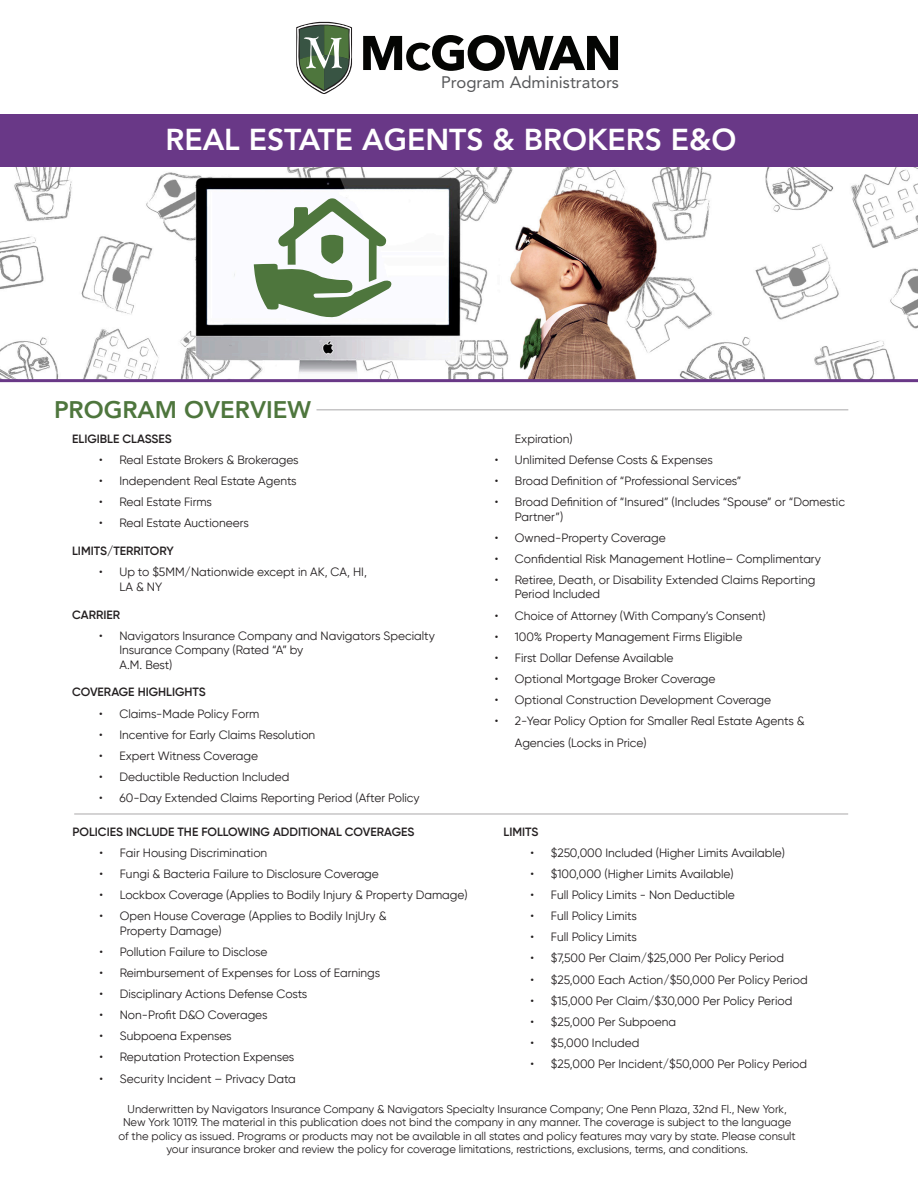
<style>
.page{position:relative;width:918px;height:1188px;background:#fff}
.page>*{position:absolute;margin:0;border:0;box-sizing:border-box;transform-origin:0 0}
.t1{font:800 30px "Avenir LT Std";color:#fff}
.t2{font:800 24px "Avenir";color:#4e763d}
.t3{font:16.65px "Avenir LT Std";color:#57585a}
.t4{font:12px/14.4px "Gilroy";color:#231f20}
.t5{font:600 12px "Gilroy";color:#231f20}
.t6{font:11.25px/13.5px "Gilroy";color:#231f20;text-align:center}
</style>
<div class="page">
<img style="left:0;top:167px;width:918px;height:212px">
<div style="left:0;top:114px;width:918px;height:53px;background:#693887"></div>
<svg style="left:363px;top:35px;width:255px;height:36px"></svg>
<svg style="left:296px;top:22px;width:56px;height:72px"></svg>
<hr style="left:0;top:379px;width:918px;height:3px;background:#693887">
<svg style="left:254px;top:198px;width:137px;height:120px"></svg>
<hr style="left:74px;top:813px;width:774px;height:2px;background:#231f20">
<hr style="left:316px;top:409px;width:532px;height:2px;background:#231f20">
<p class="t3" style="left:441px;top:73px;width:179px">Program Administrators</p>
<p class="t1" style="left:165px;top:122px;width:573px">REAL ESTATE AGENTS &amp; BROKERS E&amp;O</p>
<p class="t2" style="left:54px;top:391px;width:258px">PROGRAM OVERVIEW</p>
<p class="t5" style="left:72px;top:431px;width:101px">ELIGIBLE CLASSES</p>
<p class="t4" style="left:99px;top:452px;width:201px">• Real Estate Brokers &amp; Brokerages</p>
<p class="t4" style="left:99px;top:473px;width:199px">• Independent Real Estate Agents</p>
<p class="t4" style="left:99px;top:495px;width:114px">• Real Estate Firms</p>
<p class="t4" style="left:99px;top:516px;width:151px">• Real Estate Auctioneers</p>
<p class="t5" style="left:72px;top:544px;width:103px">LIMITS/TERRITORY</p>
<p class="t4" style="left:119px;top:565px;width:249px;text-indent:-20px">• Up to $5MM/Nationwide except in AK, CA, HI,<br>LA &amp; NY</p>
<p class="t5" style="left:72px;top:607px;width:50px">CARRIER</p>
<p class="t4" style="left:119px;top:628px;width:317px;text-indent:-20px">• Navigators Insurance Company and Navigators Specialty<br>Insurance Company (Rated “A” by<br>A.M. Best)</p>
<p class="t5" style="left:72px;top:685px;width:135px">COVERAGE HIGHLIGHTS</p>
<p class="t4" style="left:99px;top:706px;width:162px">• Claims-Made Policy Form</p>
<p class="t4" style="left:99px;top:727px;width:218px">• Incentive for Early Claims Resolution</p>
<p class="t4" style="left:99px;top:748px;width:160px">• Expert Witness Coverage</p>
<p class="t4" style="left:99px;top:770px;width:192px">• Deductible Reduction Included</p>
<p class="t4" style="left:99px;top:791px;width:322px">• 60-Day Extended Claims Reporting Period (After Policy</p>
<p class="t4" style="left:515px;top:431px;width:59px">Expiration)</p>
<p class="t4" style="left:495px;top:452px;width:220px">• Unlimited Defense Costs &amp; Expenses</p>
<p class="t4" style="left:495px;top:473px;width:248px">• Broad Definition of “Professional Services”</p>
<p class="t4" style="left:515px;top:495px;width:332px;text-indent:-20px">• Broad Definition of “Insured” (Includes “Spouse” or “Domestic<br>Partner”)</p>
<p class="t4" style="left:495px;top:530px;width:173px">• Owned-Property Coverage</p>
<p class="t4" style="left:495px;top:551px;width:328px">• Confidential Risk Management Hotline– Complimentary</p>
<p class="t4" style="left:515px;top:572px;width:302px;text-indent:-20px">• Retiree, Death, or Disability Extended Claims Reporting<br>Period Included</p>
<p class="t4" style="left:495px;top:608px;width:273px">• Choice of Attorney (With Company’s Consent)</p>
<p class="t4" style="left:495px;top:629px;width:249px">• 100% Property Management Firms Eligible</p>
<p class="t4" style="left:495px;top:650px;width:180px">• First Dollar Defense Available</p>
<p class="t4" style="left:495px;top:671px;width:222px">• Optional Mortgage Broker Coverage</p>
<p class="t4" style="left:495px;top:693px;width:278px">• Optional Construction Development Coverage</p>
<p class="t4" style="left:515px;top:710px;width:291px;line-height:21.6px;text-indent:-20px">• 2-Year Policy Option for Smaller Real Estate Agents &amp;<br>Agencies (Locks in Price)</p>
<p class="t5" style="left:73px;top:824px;width:343px">POLICIES INCLUDE THE FOLLOWING ADDITIONAL COVERAGES</p>
<p class="t4" style="left:100px;top:845px;width:169px">• Fair Housing Discrimination</p>
<p class="t4" style="left:100px;top:866px;width:281px">• Fungi &amp; Bacteria Failure to Disclosure Coverage</p>
<p class="t4" style="left:100px;top:887px;width:370px">• Lockbox Coverage (Applies to Bodily Injury &amp; Property Damage)</p>
<p class="t4" style="left:120px;top:909px;width:268px;text-indent:-20px">• Open House Coverage (Applies to Bodily InjUry &amp;<br>Property Damage)</p>
<p class="t4" style="left:100px;top:944px;width:169px">• Pollution Failure to Disclose</p>
<p class="t4" style="left:100px;top:965px;width:282px">• Reimbursement of Expenses for Loss of Earnings</p>
<p class="t4" style="left:100px;top:986px;width:209px">• Disciplinary Actions Defense Costs</p>
<p class="t4" style="left:100px;top:1008px;width:169px">• Non-Profit D&amp;O Coverages</p>
<p class="t4" style="left:100px;top:1029px;width:134px">• Subpoena Expenses</p>
<p class="t4" style="left:100px;top:1050px;width:196px">• Reputation Protection Expenses</p>
<p class="t4" style="left:100px;top:1071px;width:198px">• Security Incident – Privacy Data</p>
<p class="t5" style="left:504px;top:824px;width:36px">LIMITS</p>
<p class="t4" style="left:531px;top:845px;width:256px">• $250,000 Included (Higher Limits Available)</p>
<p class="t4" style="left:531px;top:866px;width:205px">• $100,000 (Higher Limits Available)</p>
<p class="t4" style="left:531px;top:887px;width:206px">• Full Policy Limits - Non Deductible</p>
<p class="t4" style="left:531px;top:909px;width:108px">• Full Policy Limits</p>
<p class="t4" style="left:531px;top:930px;width:108px">• Full Policy Limits</p>
<p class="t4" style="left:531px;top:951px;width:255px">• $7,500 Per Claim/$25,000 Per Policy Period</p>
<p class="t4" style="left:531px;top:972px;width:279px">• $25,000 Each Action/$50,000 Per Policy Period</p>
<p class="t4" style="left:531px;top:993px;width:263px">• $15,000 Per Claim/$30,000 Per Policy Period</p>
<p class="t4" style="left:531px;top:1014px;width:147px">• $25,000 Per Subpoena</p>
<p class="t4" style="left:531px;top:1036px;width:110px">• $5,000 Included</p>
<p class="t4" style="left:531px;top:1057px;width:278px">• $25,000 Per Incident/$50,000 Per Policy Period</p>
<p class="t6" style="left:119px;top:1102px;width:679px">Underwritten by Navigators Insurance Company &amp; Navigators Specialty Insurance Company; One Penn Plaza, 32nd Fl., New York, New York 10119. The material in this publication does not bind the company in any manner. The coverage is subject to the language of the policy as issued. Programs or products may not be available in all states and policy features may vary by state. Please consult your insurance broker and review the policy for coverage limitations, restrictions, exclusions, terms, and conditions.</p>
</div>
